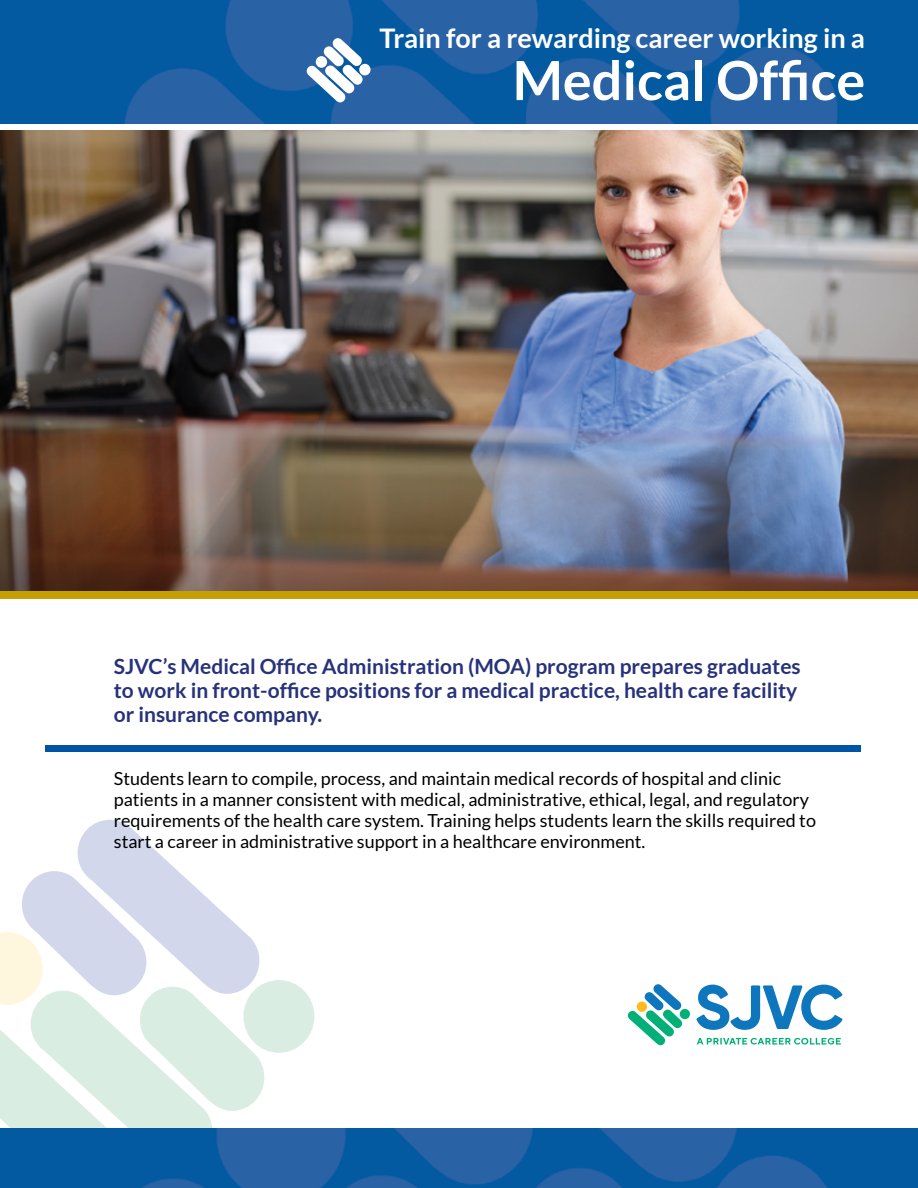
<style>
.page{position:relative;width:918px;height:1188px;background:#fff}
.page>*{position:absolute;margin:0;border:0;box-sizing:border-box;transform-origin:0 0}
.t1{font:700 54px "Lato";color:#fff}
.t2{font:700 27px "Lato";color:#fff}
.t3{font:700 21px "Lato";color:#27327b}
.t4{font:18px/21px "Lato";color:#000}
</style>
<div class="page">
<svg style="left:0;top:820px;width:264px;height:308px"></svg>
<div style="left:243px;top:980px;width:71px;height:73px;background:#daede3;border-radius:50%"></div>
<img style="left:0;top:131px;width:918px;height:460px">
<img style="left:0;top:1128px;width:918px;height:60px">
<img style="left:0;top:0;width:918px;height:123px">
<svg style="left:307px;top:38px;width:56px;height:64px"></svg>
<div style="left:316px;top:56px;width:11px;height:12px;background:#fff;border-radius:50%"></div>
<div style="left:359px;top:64px;width:12px;height:11px;background:#fff;border-radius:50%"></div>
<div style="left:45px;top:745px;width:816px;height:7px;background:#0054a4"></div>
<div style="left:0;top:591px;width:918px;height:7px;background:#c4a006"></div>
<svg style="left:697px;top:1038px;width:144px;height:7px"></svg>
<svg style="left:696px;top:985px;width:146px;height:45px"></svg>
<svg style="left:628px;top:984px;width:62px;height:61px"></svg>
<p class="t2" style="left:380px;top:23px;width:487px">Train for a rewarding career working in a</p>
<p class="t1" style="left:513px;top:50px;width:354px">Medical Office</p>
<p class="t3" style="left:114px;top:654px;width:688px">SJVC’s Medical Office Administration (MOA) program prepares graduates</p>
<p class="t3" style="left:114px;top:678px;width:685px">to work in front-office positions for a medical practice, health care facility</p>
<p class="t3" style="left:114px;top:702px;width:210px">or insurance company.</p>
<p class="t4" style="left:114px;top:768px;width:704px">Students learn to compile, process, and maintain medical records of hospital and clinic patients in a manner consistent with medical, administrative, ethical, legal, and regulatory requirements of the health care system. Training helps students learn the skills required to start a career in administrative support in a healthcare environment.</p>
</div>
